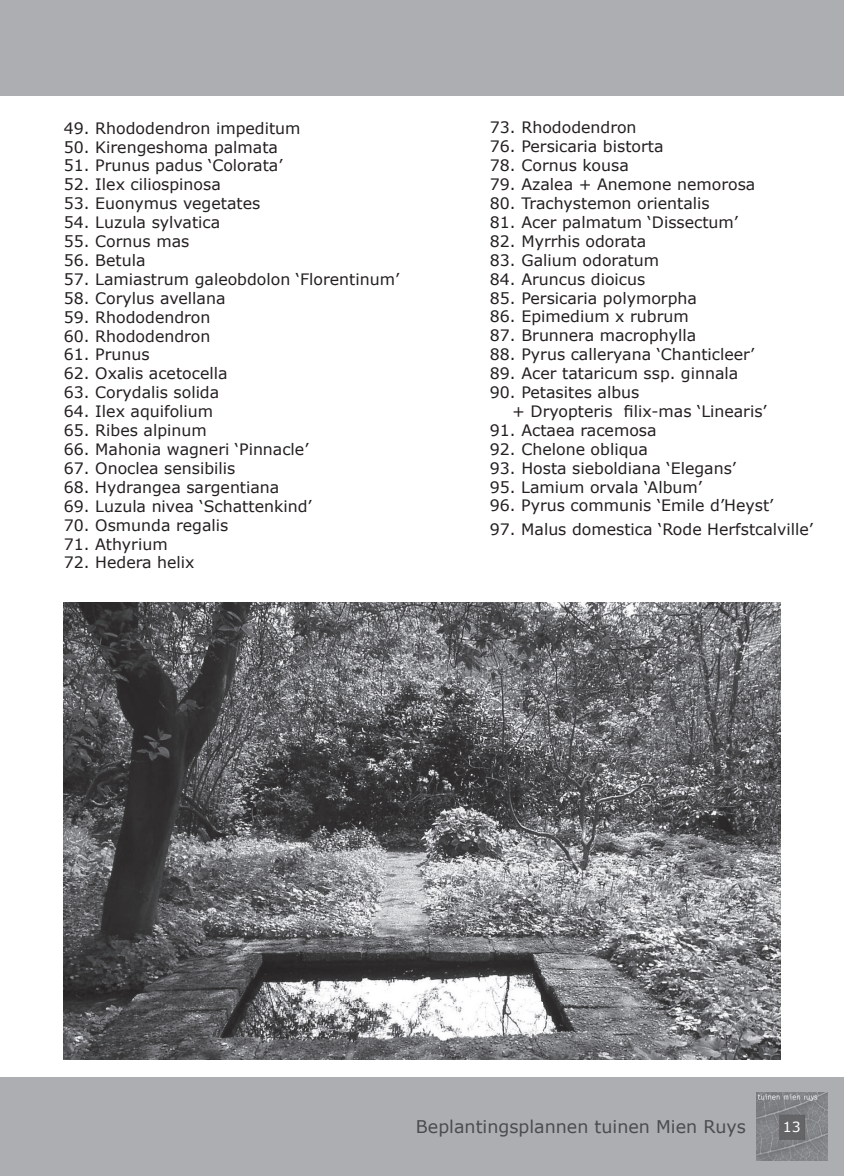
<style>
.page{position:relative;width:844px;height:1176px;background:#fff}
.page>*{position:absolute;margin:0;border:0;box-sizing:border-box;transform-origin:0 0}
.t1{font:17.5px "Verdana";color:#4b4c4d}
.t2{font:15.75px/18.9px "Verdana";color:#231f20}
.t3{font:14px "Verdana";color:#fff}
</style>
<div class="page">
<div style="left:0;top:1077px;width:843px;height:99px;background:#adaeb2"></div>
<div style="left:0;top:0;width:843px;height:96px;background:#adaeb2"></div>
<img style="left:756px;top:1093px;width:71px;height:68px">
<img style="left:63px;top:602px;width:717px;height:457px">
<p class="t2" style="left:64px;top:118px;width:238px">49. Rhododendron impeditum</p>
<p class="t2" style="left:64px;top:137px;width:216px">50. Kirengeshoma palmata</p>
<p class="t2" style="left:64px;top:156px;width:220px">51. Prunus padus ‘Colorata’</p>
<p class="t2" style="left:64px;top:175px;width:158px">52. Ilex ciliospinosa</p>
<p class="t2" style="left:64px;top:194px;width:198px">53. Euonymus vegetates</p>
<p class="t2" style="left:64px;top:213px;width:158px">54. Luzula sylvatica</p>
<p class="t2" style="left:64px;top:232px;width:127px">55. Cornus mas</p>
<p class="t2" style="left:64px;top:251px;width:83px">56. Betula</p>
<p class="t2" style="left:64px;top:269px;width:337px">57. Lamiastrum galeobdolon ‘Florentinum’</p>
<p class="t2" style="left:64px;top:288px;width:163px">58. Corylus avellana</p>
<p class="t2" style="left:64px;top:307px;width:148px">59. Rhododendron</p>
<p class="t2" style="left:64px;top:326px;width:148px">60. Rhododendron</p>
<p class="t2" style="left:64px;top:345px;width:87px">61. Prunus</p>
<p class="t2" style="left:64px;top:364px;width:165px">62. Oxalis acetocella</p>
<p class="t2" style="left:64px;top:383px;width:157px">63. Corydalis solida</p>
<p class="t2" style="left:64px;top:402px;width:151px">64. Ilex aquifolium</p>
<p class="t2" style="left:64px;top:421px;width:144px">65. Ribes alpinum</p>
<p class="t2" style="left:64px;top:440px;width:246px">66. Mahonia wagneri ‘Pinnacle’</p>
<p class="t2" style="left:64px;top:458px;width:173px">67. Onoclea sensibilis</p>
<p class="t2" style="left:64px;top:477px;width:217px">68. Hydrangea sargentiana</p>
<p class="t2" style="left:64px;top:496px;width:249px">69. Luzula nivea ‘Schattenkind’</p>
<p class="t2" style="left:64px;top:515px;width:166px">70. Osmunda regalis</p>
<p class="t2" style="left:64px;top:534px;width:105px">71. Athyrium</p>
<p class="t2" style="left:64px;top:553px;width:132px">72. Hedera helix</p>
<p class="t2" style="left:490px;top:118px;width:148px">73. Rhododendron</p>
<p class="t2" style="left:490px;top:137px;width:175px">76. Persicaria bistorta</p>
<p class="t2" style="left:490px;top:156px;width:140px">78. Cornus kousa</p>
<p class="t2" style="left:490px;top:175px;width:267px">79. Azalea + Anemone nemorosa</p>
<p class="t2" style="left:490px;top:194px;width:221px">80. Trachystemon orientalis</p>
<p class="t2" style="left:490px;top:212px;width:249px">81. Acer palmatum ‘Dissectum’</p>
<p class="t2" style="left:490px;top:231px;width:158px">82. Myrrhis odorata</p>
<p class="t2" style="left:490px;top:250px;width:170px">83. Galium odoratum</p>
<p class="t2" style="left:490px;top:269px;width:157px">84. Aruncus dioicus</p>
<p class="t2" style="left:490px;top:288px;width:208px">85. Persicaria polymorpha</p>
<p class="t2" style="left:490px;top:307px;width:200px">86. Epimedium x rubrum</p>
<p class="t2" style="left:490px;top:326px;width:208px">87. Brunnera macrophylla</p>
<p class="t2" style="left:490px;top:345px;width:266px">88. Pyrus calleryana ‘Chanticleer’</p>
<p class="t2" style="left:490px;top:364px;width:250px">89. Acer tataricum ssp. ginnala</p>
<p class="t2" style="left:512px;top:383px;width:256px;text-indent:-22px">90. Petasites albus<br>+ Dryopteris filix-mas ‘Linearis’</p>
<p class="t2" style="left:490px;top:420px;width:168px">91. Actaea racemosa</p>
<p class="t2" style="left:490px;top:439px;width:159px">92. Chelone obliqua</p>
<p class="t2" style="left:490px;top:458px;width:248px">93. Hosta sieboldiana ‘Elegans’</p>
<p class="t2" style="left:490px;top:477px;width:213px">95. Lamium orvala ‘Album’</p>
<p class="t2" style="left:490px;top:496px;width:285px">96. Pyrus communis ‘Emile d’Heyst’</p>
<p class="t2" style="left:490px;top:519px;width:324px">97. Malus domestica ‘Rode Herfstcalville’</p>
<p class="t1" style="left:416px;top:1114px;width:331px">Beplantingsplannen tuinen Mien Ruys</p>
<p class="t3" style="left:782px;top:1117px;width:19px">13</p>
</div>
